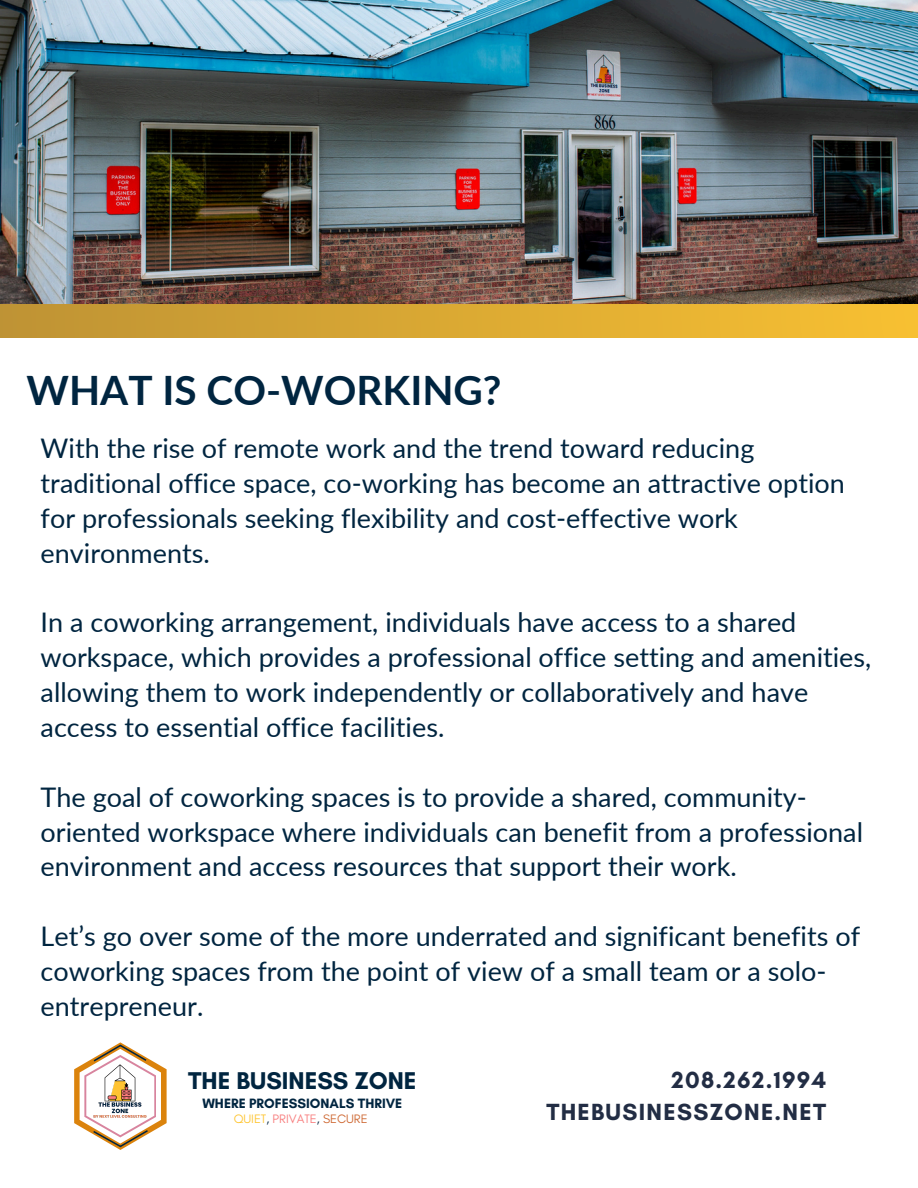
<style>
.page{position:relative;width:918px;height:1188px;background:#fff}
.page>*{position:absolute;margin:0;border:0;box-sizing:border-box;transform-origin:0 0}
.t1{font:700 40.5px "Lato";color:#002540}
.t2{font:27px/34.8px "Lato";color:#002540}
.t3{font:700 24.75px "Glacial Indifference";color:#002540}
.t4{font:700 23.85px "Glacial Indifference";letter-spacing:.055em;color:#222d44}
.t5{font:700 13.8px "Glacial Indifference";color:#002540}
.t6{font:12.45px "Glacial Indifference";color:#f87d7d}
.s1{color:#fec532}
.s2{color:#002540}
.s3{color:#ce6832}
</style>
<div class="page">
<img style="left:0;top:0;width:918px;height:305px">
<div style="left:0;top:305px;width:918px;height:33px;background:linear-gradient(to right,#be9334,#f8c032)"></div>
<svg style="left:74px;top:1042px;width:93px;height:108px"></svg>
<img style="left:89px;top:1059px;width:63px;height:64px">
<p class="t1" style="left:27px;top:365px;width:477px">WHAT IS CO-WORKING?</p>
<h1 class="t2" style="left:41px;top:430px;width:806px">With the rise of remote work and the trend toward reducing traditional office space, co-working has become an attractive option for professionals seeking flexibility and cost-effective work environments.</h1>
<h3 class="t2" style="left:41px;top:604px;width:832px">In a coworking arrangement, individuals have access to a shared workspace, which provides a professional office setting and amenities, allowing them to work independently or collaboratively and have access to essential office facilities.</h3>
<h3 class="t2" style="left:41px;top:779px;width:824px">The goal of coworking spaces is to provide a shared, community&shy;oriented workspace where individuals can benefit from a professional environment and access resources that support their work.</h3>
<h3 class="t2" style="left:41px;top:918px;width:821px">Let’s go over some of the more underrated and significant benefits of coworking spaces from the point of view of a small team or a solo&shy;entrepreneur.</h3>
<h2 class="t3" style="left:188px;top:1065px;width:230px">THE BUSINESS ZONE</h2>
<p class="t5" style="left:202px;top:1095px;width:201px">WHERE PROFESSIONALS THRIVE</p>
<p class="t6" style="left:234px;top:1111px;width:135px"><span class="s1">QUIET</span><span class="s2">,</span> PRIVATE<span class="s2">,</span> <span class="s3">SECURE</span></p>
<p class="t4" style="left:671px;top:1065px;width:156px">208.262.1994</p>
<p class="t4" style="left:546px;top:1098px;width:281px">THEBUSINESSZONE.NET</p>
</div>
